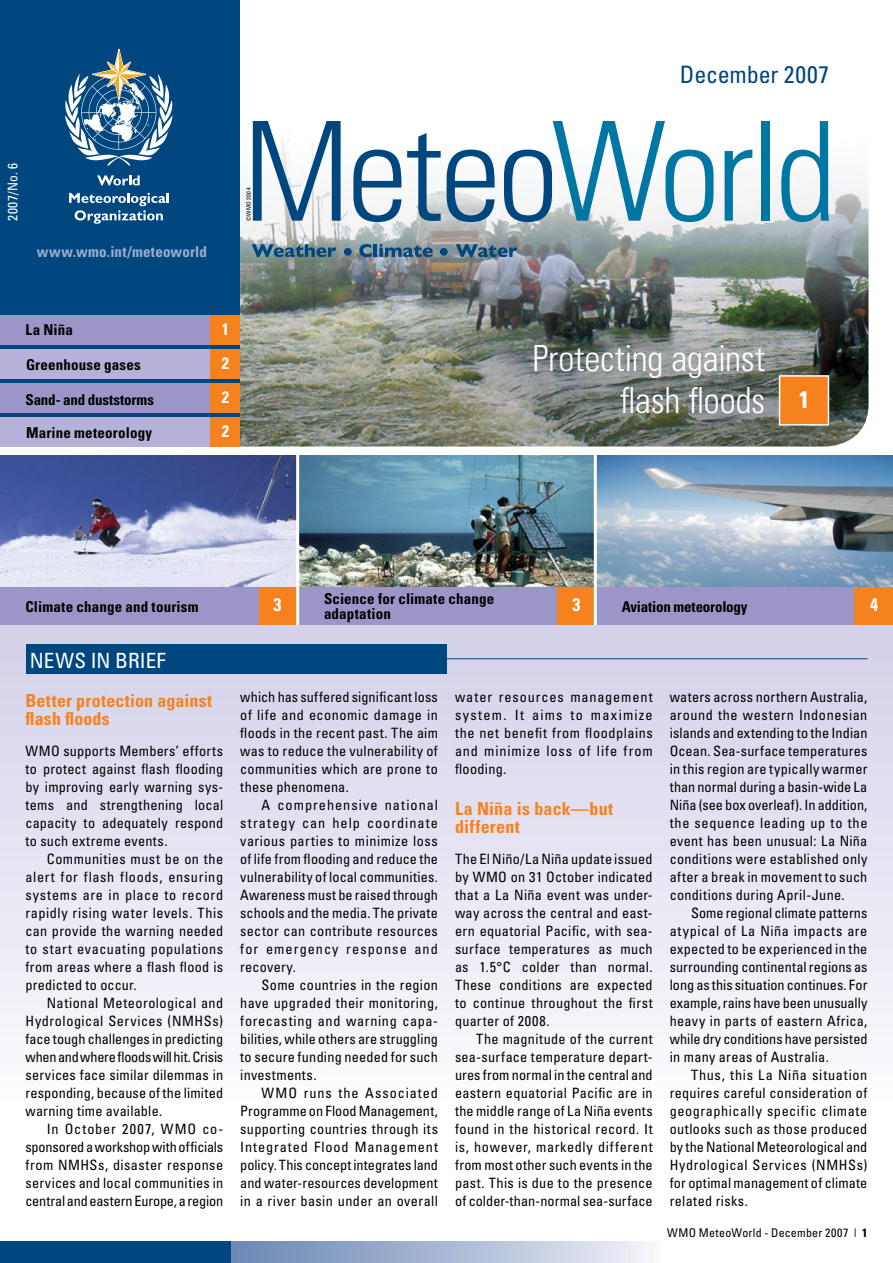
<style>
.page{position:relative;width:893px;height:1263px;background:#fff}
.page>*{position:absolute;margin:0;border:0;box-sizing:border-box;transform-origin:0 0}
.t1{font:300 condensed 138px "Univers";letter-spacing:-.03em;color:#00467f}
.t2{font:300 condensed 36px/42px "Univers";letter-spacing:-.005em;color:#fff;text-align:right}
.t3{font:condensed 24px "Univers";letter-spacing:-.005em;color:#00467f}
.t4{font:700 condensed 24px "Univers";color:#fff}
.t5{font:condensed 21px "Univers";letter-spacing:.005em;color:#fff}
.t6{font:700 condensed 18px/18px "Univers";letter-spacing:.01em;color:#f5821f}
.t7{font:700 condensed 18px "Univers";color:#fff}
.t8{font:700 condensed 16.5px/34px "Univers";color:#fff}
.t9{font:700 condensed 15px/15px "Univers";letter-spacing:.01em;color:#000}
.t10{font:700 condensed 15px "Univers";letter-spacing:.015em;color:#9daece}
.t11{font:700 condensed 15px "Univers";letter-spacing:-.015em;color:#000}
.t12{font:700 condensed 15px "Univers";letter-spacing:-.01em;color:#000}
.t13{font:condensed 14.25px/18px "Univers";letter-spacing:.02em;color:#000;text-align:justify}
.t14{font:condensed 13.5px "Univers";letter-spacing:.05em;color:#fff}
.t15{font:condensed 12px "Univers";letter-spacing:.02em;color:#000}
.t16{font:condensed 6px "Univers";letter-spacing:.065em;color:#000}
.s1{color:#0076a3}
</style>
<div class="page">
<div style="left:0;top:1242px;width:232px;height:21px;background:#00467f"></div>
<div style="left:232px;top:1242px;width:429px;height:21px;background:linear-gradient(to right,#6784b2,#f2f2f9)"></div>
<img style="left:240px;top:143px;width:628px;height:303px">
<div style="left:0;top:625px;width:893px;height:479px;background:linear-gradient(to bottom,#d1cfe8,#fcfcfd)"></div>
<div style="left:0;top:587px;width:893px;height:38px;background:#9b95c8"></div>
<div style="left:259px;top:587px;width:39px;height:38px;background:#f5821f"></div>
<div style="left:557px;top:587px;width:38px;height:38px;background:#f5821f"></div>
<div style="left:855px;top:587px;width:38px;height:38px;background:#f5821f"></div>
<div style="left:26px;top:644px;width:420px;height:30px;background:#00467f"></div>
<hr style="left:433px;top:658px;width:434px;height:1px;background:#00467f">
<div style="left:0;top:0;width:240px;height:446px;background:#00467f"></div>
<div style="left:0;top:315px;width:210px;height:29px;background:#9b95c8"></div>
<div style="left:0;top:349px;width:210px;height:29px;background:#b5b1d8"></div>
<div style="left:0;top:383px;width:210px;height:29px;background:#9b95c8"></div>
<div style="left:0;top:417px;width:210px;height:29px;background:#b5b1d8"></div>
<div style="left:210px;top:315px;width:30px;height:29px;background:#f5821f"></div>
<div style="left:210px;top:349px;width:30px;height:29px;background:#f5821f"></div>
<div style="left:210px;top:383px;width:30px;height:29px;background:#f5821f"></div>
<div style="left:210px;top:417px;width:30px;height:29px;background:#f5821f"></div>
<svg style="left:65px;top:49px;width:108px;height:117px"></svg>
<svg style="left:97px;top:175px;width:43px;height:10px"></svg>
<svg style="left:69px;top:193px;width:100px;height:31px"></svg>
<img style="left:0;top:455px;width:893px;height:132px">
<div style="left:779px;top:376px;width:49px;height:49px;background:#f5821f"></div>
<div style="left:779px;top:375px;width:50px;height:51px;border:2px solid #fff"></div>
<svg style="left:252px;top:244px;width:84px;height:13px"></svg>
<svg style="left:359px;top:244px;width:74px;height:13px"></svg>
<svg style="left:456px;top:244px;width:61px;height:13px"></svg>
<div style="left:344px;top:248px;width:8px;height:8px;background:#00467f;border-radius:50%"></div>
<div style="left:440px;top:248px;width:8px;height:8px;background:#00467f;border-radius:50%"></div>
<hr style="left:594px;top:451px;width:3px;height:174px;background:#fff">
<hr style="left:296px;top:452px;width:3px;height:173px;background:#fff">
<p class="t14" style="left:4px;top:221px;width:60px;rotate:-90deg">2007/No. 6</p>
<p class="t10" style="left:37px;top:242px;width:172px">www.wmo.int/meteoworld</p>
<h3 class="t3" style="left:680px;top:60px;width:151px">December 2007</h3>
<h1 class="t1" style="left:243px;top:89px;width:595px">Meteo<span class="s1">World</span></h1>
<p class="t16" style="left:245px;top:221px;width:35px;rotate:-90deg">©WMO 2004</p>
<p class="t9" style="left:26px;top:322px;width:49px">La Niña</p>
<p class="t9" style="left:26px;top:357px;width:116px">Greenhouse gases</p>
<p class="t12" style="left:26px;top:390px;width:130px">Sand- and duststorms</p>
<p class="t9" style="left:26px;top:425px;width:128px">Marine meteorology</p>
<p class="t8" style="left:222px;top:312px;width:9px">1<br>2<br>2<br>2</p>
<h2 class="t2" style="left:532px;top:337px;width:234px">Protecting against flash floods</h2>
<h3 class="t4" style="left:799px;top:385px;width:8px">1</h3>
<p class="t9" style="left:26px;top:599px;width:175px">Climate change and tourism</p>
<h3 class="t5" style="left:30px;top:647px;width:138px">News in brief</h3>
<p class="t6" style="left:26px;top:691px;width:188px">Better protection against flash floods</p>
<p class="t13" style="left:26px;top:742px;width:199px">WMO supports Members’ efforts to protect against flash flooding by improving early warning sys&shy;tems and strengthening local capacity to adequately respond to such extreme events.</p>
<p class="t13" style="left:26px;top:850px;width:199px;text-indent:21px">Communities must be on the alert for flash floods, ensuring systems are in place to record rapidly rising water levels. This can provide the warning needed to start evacuating populations from areas where a flash flood is predicted to occur.</p>
<p class="t13" style="left:26px;top:994px;width:199px;text-indent:21px">National Meteorological and Hydrological Services (NMHSs) face tough challenges in predicting when and where floods will hit. Crisis services face similar dilemmas in responding, because of the limited warning time available.</p>
<p class="t13" style="left:26px;top:1120px;width:199px;text-indent:21px">I n October 2007, WMO co&shy;sponsored a workshop with officials from NMHSs, disaster response services and local communities in central and eastern Europe, a region</p>
<p class="t7" style="left:274px;top:594px;width:9px">3</p>
<p class="t9" style="left:324px;top:591px;width:172px">Science for climate change adaptation</p>
<p class="t7" style="left:572px;top:594px;width:9px">3</p>
<p class="t7" style="left:870px;top:594px;width:9px">4</p>
<p class="t11" style="left:622px;top:597px;width:127px">Aviation meteorology</p>
<p class="t13" style="left:240px;top:688px;width:199px">which has suffered significant loss of life and economic damage in floods in the recent past. The aim was to reduce the vulnerability of communities which are prone to these phenomena.</p>
<p class="t13" style="left:240px;top:796px;width:199px;text-indent:21px">A comprehensive national strategy can help coordinate various parties to minimize loss of life from flooding and reduce the vulnerability of local communities.<br>Awareness must be raised through schools and the media. The private sector can contribute resources for emergency response and recovery.</p>
<p class="t13" style="left:240px;top:976px;width:199px;text-indent:21px">Some countries in the region have upgraded their monitoring, forecasting and warning capa&shy;bilities, while others are struggling to secure funding needed for such investments.</p>
<p class="t13" style="left:240px;top:1084px;width:199px;text-indent:21px">WMO runs the Associated Programme on Flood Management, sup-porting countries through its I nte-grated Flood Management policy. This concept integrates land and water-resources development in a river basin under an overall</p>
<p class="t13" style="left:455px;top:688px;width:199px">water resources management system. It aims to maximize the net benefit from floodplains and minimize loss of life from flooding.</p>
<p class="t6" style="left:455px;top:799px;width:160px">La Niña is back—but different</p>
<p class="t13" style="left:455px;top:850px;width:199px">The El Niño/La Niña update issued by WMO on 31 October indicated that a La Niña event was under&shy;way across the central and east&shy;ern equatorial Pacific, with sea&shy;surface temperatures as much as 1.5°C colder than normal.<br>These conditions are expected to continue throughout the first quarter of 2008.</p>
<p class="t13" style="left:455px;top:1030px;width:199px;text-indent:21px">The magnitude of the current sea-surface temperature depart&shy;ures from normal in the central and eastern equatorial Pacific are in the middle range of La Niña events found in the historical record. It is, however, markedly different from most other such events in the past. This is due to the presence of colder-than-normal sea-surface</p>
<p class="t13" style="left:670px;top:688px;width:199px">waters across northern Australia, around the western I ndonesian islands and extending to the Indian Ocean. Sea-surface temperatures in this region are typically warmer than normal during a basin-wide La Niña (see box overleaf). I n addition, the sequence leading up to the event has been unusual: La Niña conditions were established only after a break in movement to such conditions during April-June.</p>
<p class="t13" style="left:670px;top:904px;width:199px;text-indent:21px">Some regional climate patterns atypical of La Niña impacts are expected to be experienced in the surrounding continental regions as long as this situation continues. For example, rains have been unusually heavy in parts of eastern Africa, while dry conditions have persisted in many areas of Australia.</p>
<p class="t13" style="left:670px;top:1066px;width:199px;text-indent:21px">Thus, this La Niña situation requires careful consideration of geographically specific climate outlooks such as those produced by the National Meteorological and Hydrological Services (NMHSs) for optimal management of climate related risks.</p>
<p class="t15" style="left:667px;top:1225px;width:191px">WMO MeteoWorld - December 2007 |</p>
</div>
